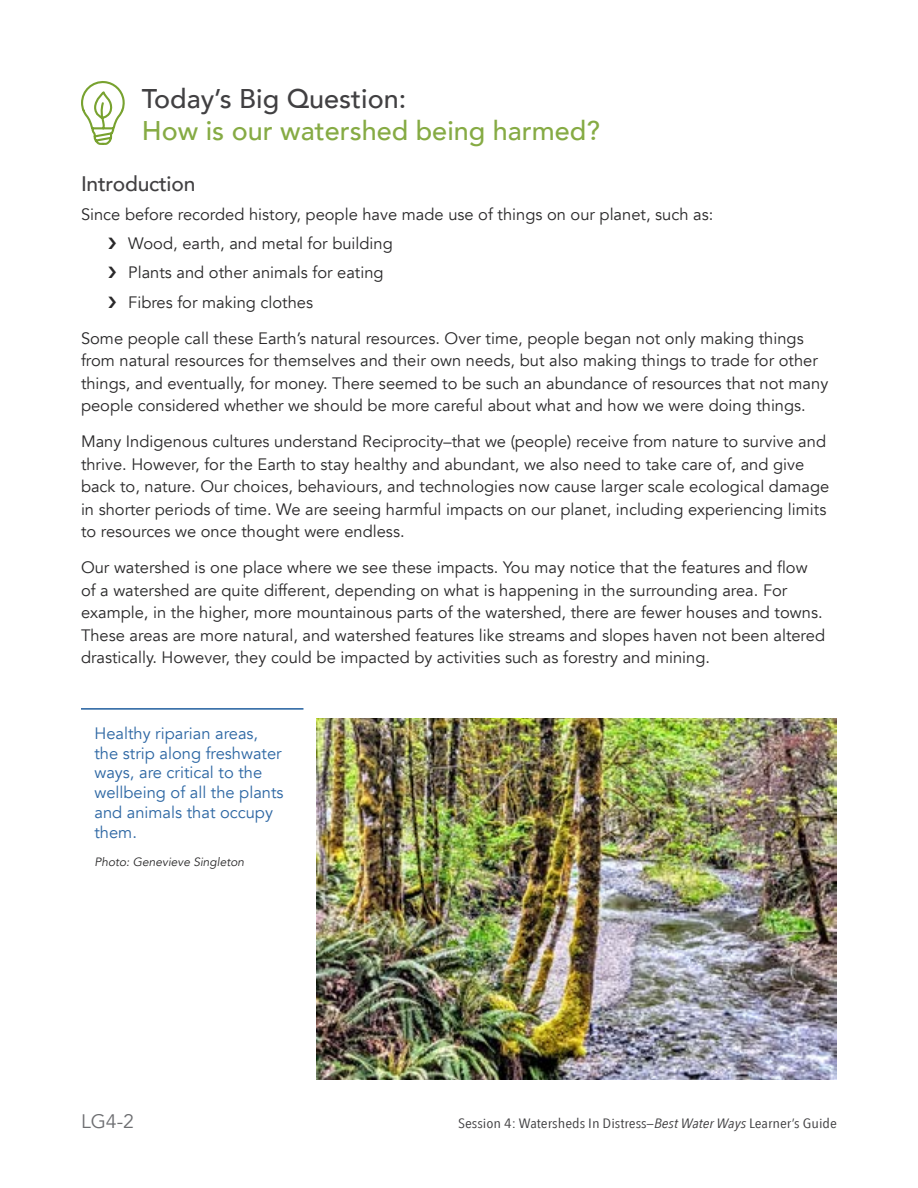
<style>
.page{position:relative;width:918px;height:1188px;background:#fff}
.page>*{position:absolute;margin:0;border:0;box-sizing:border-box;transform-origin:0 0}
.Big_Question-Learn{font:500 27px/32.4px "Avenir";color:#86ab44}
.t1{font:500 21px "Avenir";letter-spacing:-.01em;color:#414042}
.t2{font:19.5px "Avenir";color:#6d6e71}
.body_space_after{font:16.5px/22.5px "Avenir";color:#292829}
.Photo_caption{font:16.5px/19.8px "Avenir";color:#2c66a3}
.stem{font:16.5px "Avenir";color:#292829}
.t3{font:13.5px "Avenir Next Condensed";color:#414042;scale:1.2 1}
.Photo_credit{font:italic 12px "Avenir";color:#292829}
.s1{color:#414042}
.s2{font-style:italic}
</style>
<div class="page">
<svg style="left:81px;top:81px;width:44px;height:64px"></svg>
<img style="left:316px;top:718px;width:521px;height:362px">
<hr style="left:81px;top:708px;width:222px;height:2px;background:#215e9e">
<p class="Big_Question-Learn" style="left:142px;top:81px;width:460px"><span class="s1">Today’s Big Question:<br></span>How is our watershed being harmed?</p>
<p class="t1" style="left:81px;top:165px;width:116px">Introduction</p>
<p class="stem" style="left:81px;top:204px;width:634px">Since before recorded history, people have made use of things on our planet, such as:</p>
<p class="body_space_after" style="left:128px;top:233px;width:266px">Wood, earth, and metal for building</p>
<p class="body_space_after" style="left:128px;top:262px;width:257px">Plants and other animals for eating</p>
<p class="body_space_after" style="left:128px;top:291px;width:186px">Fibres for making clothes</p>
<p class="body_space_after" style="left:81px;top:327px;width:749px">Some people call these Earth’s natural resources. Over time, people began not only making things from natural resources for themselves and their own needs, but also making things to trade for other things, and eventually, for money. There seemed to be such an abundance of resources that not many people considered whether we should be more careful about what and how we were doing things.</p>
<p class="body_space_after" style="left:81px;top:431px;width:750px">Many Indigenous cultures understand Reciprocity–that we (people) receive from nature to survive and thrive. However, for the Earth to stay healthy and abundant, we also need to take care of, and give back to, nature. Our choices, behaviours, and technologies now cause larger scale ecological damage in shorter periods of time. We are seeing harmful impacts on our planet, including experiencing limits to resources we once thought were endless.</p>
<p class="body_space_after" style="left:81px;top:557px;width:746px">Our watershed is one place where we see these impacts. You may notice that the features and flow of a watershed are quite different, depending on what is happening in the surrounding area. For example, in the higher, more mountainous parts of the watershed, there are fewer houses and towns.<br>These areas are more natural, and watershed features like streams and slopes haven not been altered drastically. However, they could be impacted by activities such as forestry and mining.</p>
<p class="Photo_caption" style="left:94px;top:724px;width:191px">Healthy riparian areas, the strip along freshwater ways, are critical to the wellbeing of all the plants and animals that occupy them.</p>
<p class="Photo_credit" style="left:94px;top:855px;width:151px">Photo: Genevieve Singleton</p>
<p class="t2" style="left:81px;top:1109px;width:55px">LG4-2</p>
<p class="t3" style="left:458px;top:1111px;width:317px">Session 4: Watersheds In Distress—<span class="s2">Best Water Ways</span> Learner’s Guide</p>
</div>
